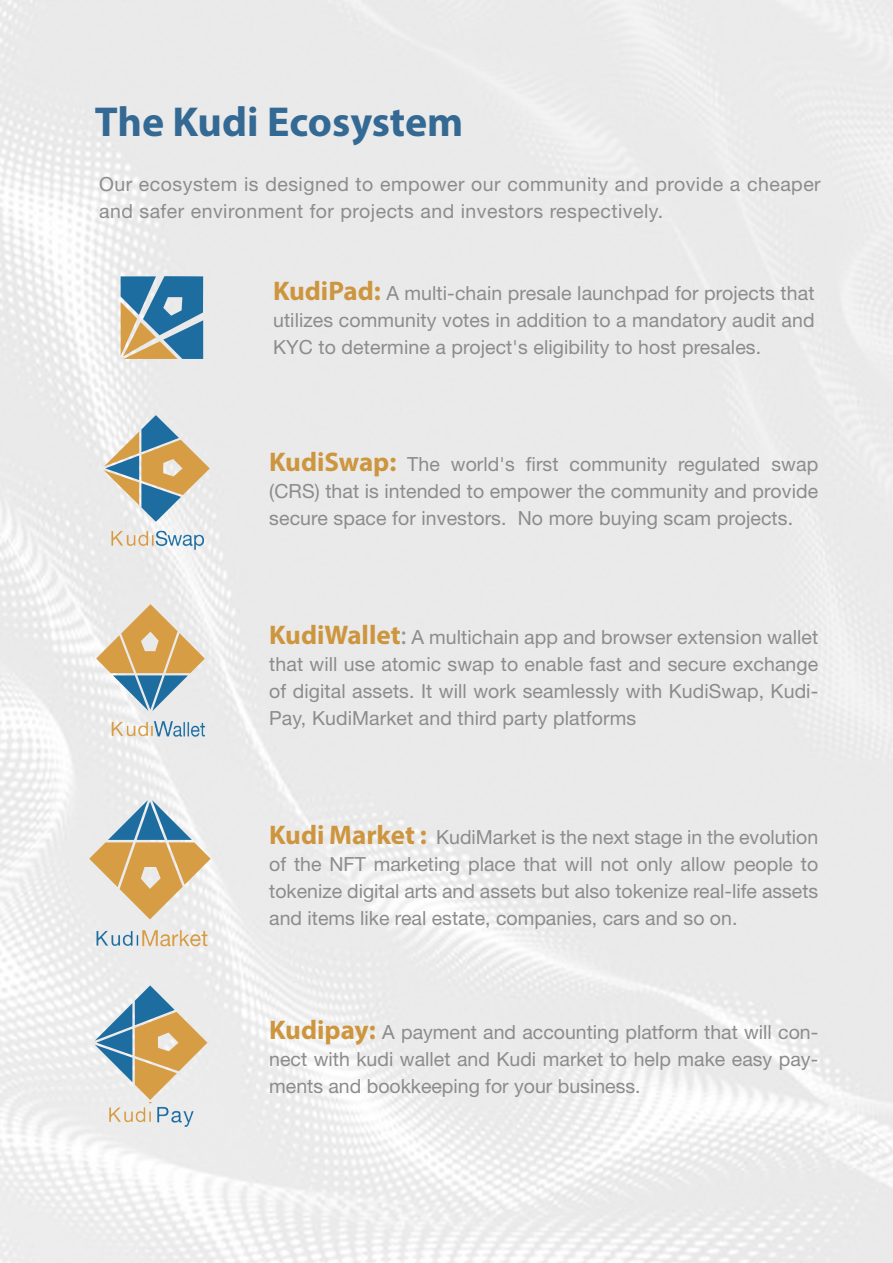
<style>
.page{position:relative;width:893px;height:1263px;background:#fff}
.page>*{position:absolute;margin:0;border:0;box-sizing:border-box;transform-origin:0 0}
.t1{font:700 42px "Myriad Pro";color:#346993}
.t2{font:19.5px/27px "Helvetica Neue";letter-spacing:.005em;color:#8d8b8c;text-align:justify}
.t3{font:19.5px/27px "Helvetica Neue";letter-spacing:.025em;color:#8d8b8c}
.s1{font-family:"Myriad Pro";font-weight:700;font-size:27px;color:#cd963e}
.s2{font-family:"Myriad Pro";font-size:27px;color:#939598}
</style>
<div class="page">
<img style="left:0;top:0;width:893px;height:1263px">
<img style="left:42px;top:926px;width:214px;height:31px">
<img style="left:81px;top:1103px;width:128px;height:37px">
<img style="left:82px;top:529px;width:128px;height:32px">
<img style="left:83px;top:718px;width:128px;height:33px">
<svg style="left:104px;top:415px;width:106px;height:107px;background:#c1c0b2"></svg>
<svg style="left:96px;top:604px;width:109px;height:107px;background:#cec3ab"></svg>
<svg style="left:89px;top:800px;width:122px;height:119px;background:#cfc4ac"></svg>
<svg style="left:95px;top:985px;width:112px;height:115px;background:#c3c1b1"></svg>
<svg style="left:121px;top:276px;width:82px;height:83px;background:#6d919e"></svg>
<h1 class="t1" style="left:95px;top:95px;width:370px">The Kudi Ecosystem</h1>
<p class="t3" style="left:99px;top:171px;width:723px">Our ecosystem is designed to empower our community and provide a cheaper and safer environment for projects and investors respectively.</p>
<p class="t2" style="left:273px;top:281px;width:543px"><span class="s1">KudiPad:</span> A multi-chain presale launchpad for projects that utilizes community votes in addition to a mandatory audit and KYC to determine a project's eligibility to host presales.</p>
<p class="t2" style="left:269px;top:452px;width:550px"><span class="s1">KudiSwap:</span> The world's first community regulated swap (CRS) that is intended to empower the community and provide secure space for investors. No more buying scam projects.</p>
<p class="t2" style="left:269px;top:624px;width:551px"><span class="s1">KudiWallet</span><span class="s2">:</span> A multichain app and browser extension wallet that will use atomic swap to enable fast and secure exchange of digital assets. It will work seamlessly with KudiSwap, Kudi-Pay, KudiMarket and third party platforms</p>
<p class="t2" style="left:269px;top:824px;width:551px"><span class="s1">Kudi Market :</span> KudiMarket is the next stage in the evolution of the NFT marketing place that will not only allow people to tokenize digital arts and assets but also tokenize real-life assets and items like real estate, companies, cars and so on.</p>
<p class="t2" style="left:269px;top:1020px;width:551px"><span class="s1">Kudipay:</span> A payment and accounting platform that will con&shy;nect with kudi wallet and Kudi market to help make easy pay&shy;ments and bookkeeping for your business.</p>
</div>
